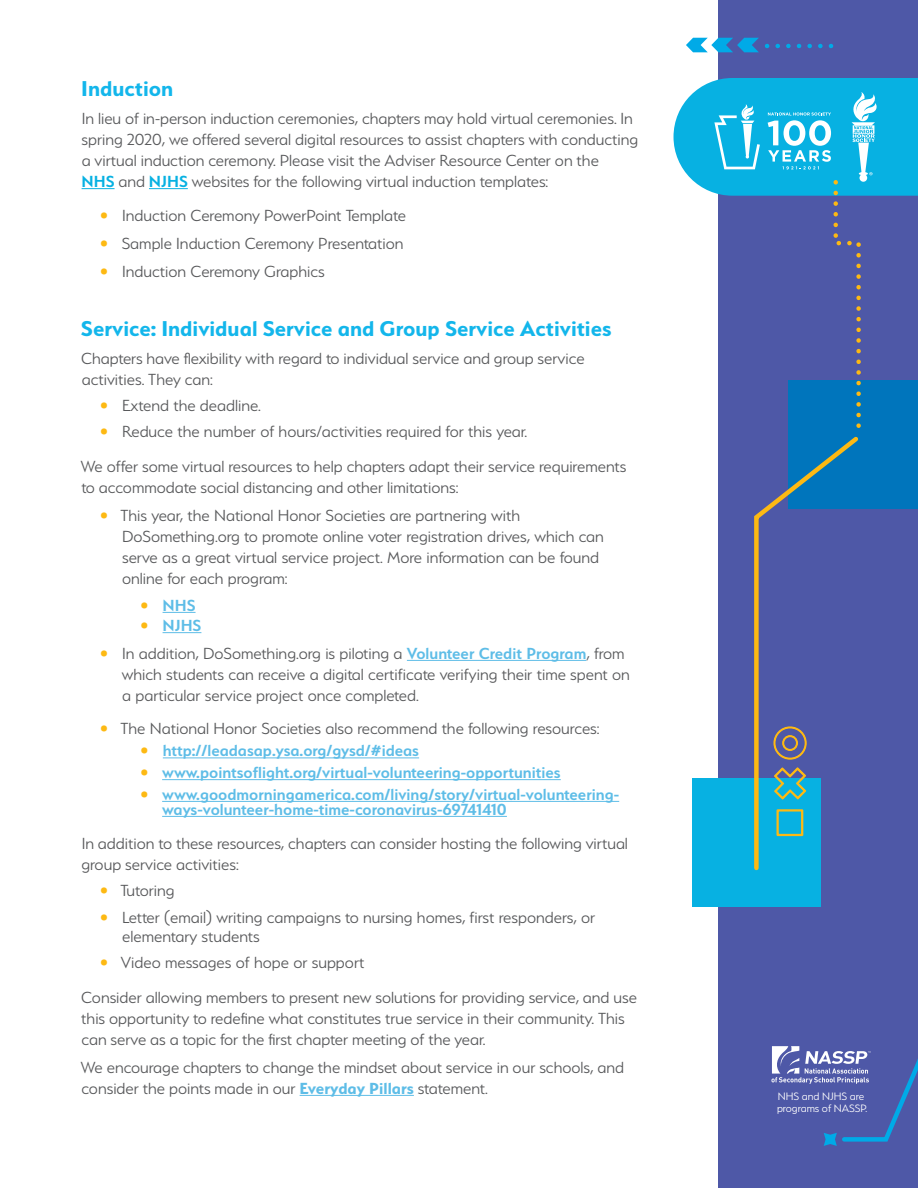
<style>
.page{position:relative;width:918px;height:1188px;background:#fff}
.page>*{position:absolute;margin:0;border:0;box-sizing:border-box;transform-origin:0 0}
.t1{font:700 24px "Serenity";color:#13b6eb}
.t2{font:300 18px/21px "Serenity";color:#58595b}
.t3{font:600 18px/15px "Serenity";color:#5ebde7}
.t4{font:300 12px/12px "Serenity";color:#fff}
.s1{font-weight:600;color:#07b1e2}
.s2{color:#fdb913}
.s3{font-weight:300;color:#fdb913}
.s4{font-weight:600;color:#5ebde7}
.s5{font-weight:700;color:#5ebde7}
</style>
<div class="page">
<div style="left:718px;top:0;width:200px;height:1188px;background:#4e58a7"></div>
<div style="left:693px;top:779px;width:128px;height:128px;background:#07b1e2"></div>
<div style="left:789px;top:380px;width:129px;height:128px;background:#0075bc"></div>
<svg style="left:752px;top:433px;width:110px;height:438px"></svg>
<svg style="left:767px;top:44px;width:66px;height:4px"></svg>
<svg style="left:686px;top:38px;width:73px;height:14px"></svg>
<svg style="left:773px;top:766px;width:35px;height:35px"></svg>
<svg style="left:773px;top:726px;width:34px;height:34px"></svg>
<div style="left:777px;top:809px;width:26px;height:27px;border:2px solid #fdb913"></div>
<svg style="left:772px;top:1046px;width:146px;height:100px"></svg>
<svg style="left:674px;top:78px;width:244px;height:352px"></svg>
<hr style="left:82px;top:188px;width:33px;height:1px;background:#07b1e2">
<hr style="left:149px;top:188px;width:39px;height:1px;background:#07b1e2">
<hr style="left:163px;top:612px;width:33px;height:1px;background:#5ebde7">
<hr style="left:163px;top:632px;width:38px;height:1px;background:#5ebde7">
<hr style="left:407px;top:660px;width:179px;height:1px;background:#5ebde7">
<hr style="left:163px;top:757px;width:256px;height:1px;background:#5ebde7">
<hr style="left:162px;top:779px;width:399px;height:1px;background:#5ebde7">
<hr style="left:162px;top:801px;width:457px;height:1px;background:#5ebde7">
<hr style="left:162px;top:816px;width:345px;height:1px;background:#5ebde7">
<hr style="left:300px;top:1095px;width:114px;height:1px;background:#5ebde7">
<h1 class="t1" style="left:81px;top:75px;width:94px">Induction</h1>
<p class="t2" style="left:82px;top:108px;width:558px">In lieu of in-person induction ceremonies, chapters may hold virtual ceremonies. In spring 2020, we offered several digital resources to assist chapters with conducting a virtual induction ceremony. Please visit the Adviser Resource Center on the<br><span class="s1">NHS</span> and <span class="s1">NJHS</span> websites for the following virtual induction templates:</p>
<p class="t2" style="left:100px;top:205px;width:307px"><span class="s2">•</span> Induction Ceremony PowerPoint Template</p>
<p class="t2" style="left:100px;top:233px;width:305px"><span class="s2">•</span> Sample Induction Ceremony Presentation</p>
<p class="t2" style="left:100px;top:261px;width:226px"><span class="s2">•</span> Induction Ceremony Graphics</p>
<h1 class="t1" style="left:81px;top:315px;width:532px">Service: Individual Service and Group Service Activities</h1>
<p class="t2" style="left:81px;top:348px;width:505px">Chapters have flexibility with regard to individual service and group service activities. They can:</p>
<p class="t2" style="left:100px;top:395px;width:162px"><span class="s2">•</span> Extend the deadline.</p>
<p class="t2" style="left:81px;top:414px;width:547px;line-height:34.5px;text-indent:20px"><span class="s2">•</span> Reduce the number of hours/activities required for this year.<br>We offer some virtual resources to help chapters adapt their service requirements</p>
<p class="t2" style="left:81px;top:477px;width:379px">to accommodate social distancing and other limitations:</p>
<p class="t2" style="left:122px;top:504px;width:484px;text-indent:-22px"><span class="s2">•</span> This year, the National Honor Societies are partnering with DoSomething.org to promote online voter registration drives, which can serve as a great virtual service project. More information can be found online for each program:</p>
<p class="t3" style="left:141px;top:597px;width:56px"><span class="s3">•</span> NHS</p>
<p class="t3" style="left:141px;top:618px;width:62px"><span class="s3">•</span> NJHS</p>
<p class="t2" style="left:122px;top:642px;width:510px;text-indent:-21px"><span class="s2">•</span> In addition, DoSomething.org is piloting a <span class="s4">Volunteer Credit Program</span>, from which students can receive a digital certificate verifying their time spent on a particular service project once completed.</p>
<p class="t2" style="left:100px;top:718px;width:501px"><span class="s2">•</span> The National Honor Societies also recommend the following resources:</p>
<p class="t3" style="left:141px;top:743px;width:280px"><span class="s3">•</span> http://leadasap.ysa.org/gysd/#ideas</p>
<p class="t3" style="left:141px;top:765px;width:421px"><span class="s3">•</span> www.pointsoflight.org/virtual-volunteering-opportunities</p>
<p class="t3" style="left:162px;top:786px;width:459px;text-indent:-21px"><span class="s3">•</span> www.goodmorningamerica.com/living/story/virtual-volunteering&shy;ways-volunteer-home-time-coronavirus-69741410</p>
<p class="t2" style="left:81px;top:833px;width:548px">In addition to these resources, chapters can consider hosting the following virtual group service activities:</p>
<p class="t2" style="left:100px;top:880px;width:76px"><span class="s2">•</span> Tutoring</p>
<p class="t2" style="left:122px;top:907px;width:475px;line-height:19.5px;text-indent:-22px"><span class="s2">•</span> Letter (email) writing campaigns to nursing homes, first responders, or elementary students</p>
<p class="t2" style="left:81px;top:945px;width:557px;line-height:34.5px;text-indent:19px"><span class="s2">•</span> Video messages of hope or support<br>Consider allowing members to present new solutions for providing service, and use</p>
<p class="t2" style="left:81px;top:1008px;width:545px">this opportunity to redefine what constitutes true service in their community. This can serve as a topic for the first chapter meeting of the year.</p>
<p class="t2" style="left:81px;top:1056px;width:545px">We encourage chapters to change the mindset about service in our schools, and consider the points made in our <span class="s5">Everyday Pillars</span> statement.</p>
<p class="t4" style="left:777px;top:1090px;width:92px">NHS and NJHS are programs of NASSP.</p>
</div>
